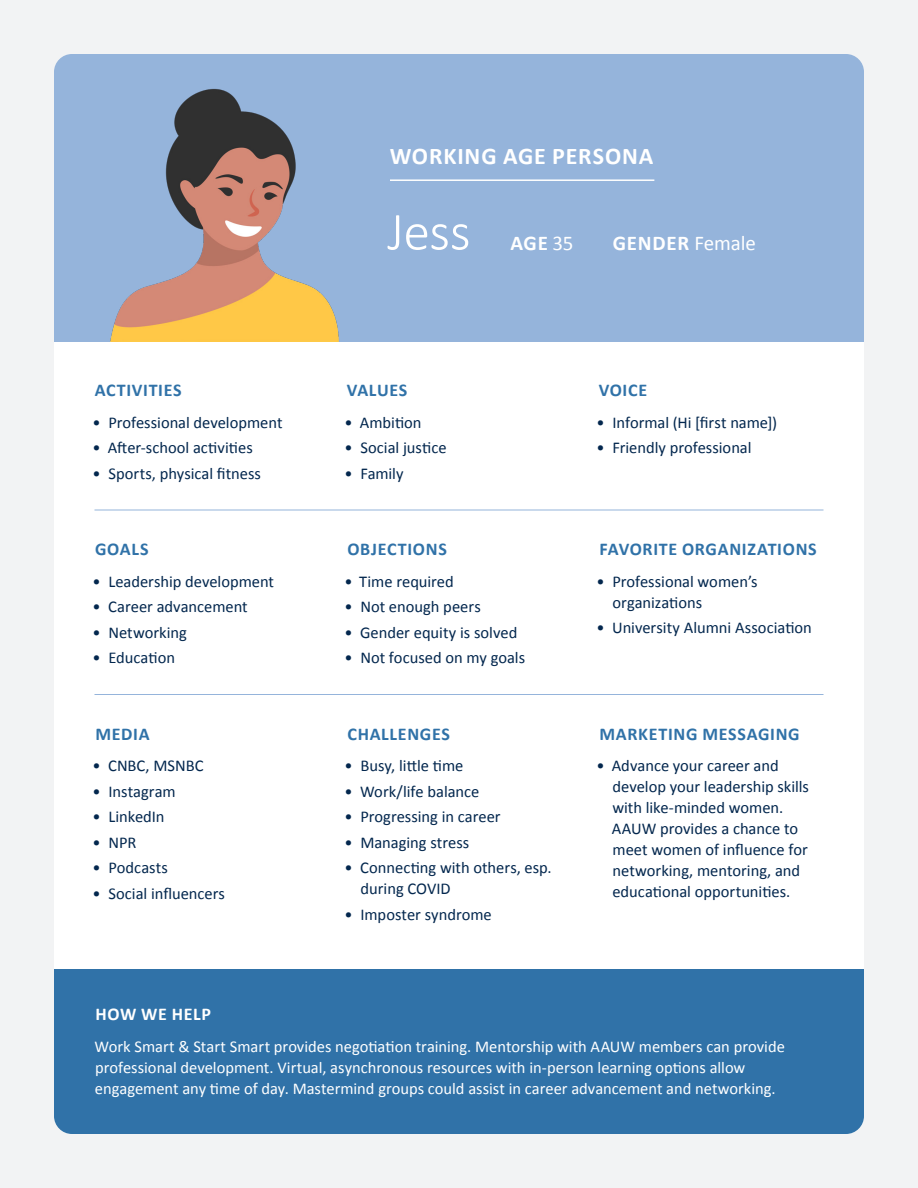
<style>
.page{position:relative;width:918px;height:1188px;background:#f2f3f4}
.page>*{position:absolute;margin:0;border:0;box-sizing:border-box;transform-origin:0 0}
.B-head{font:300 54px "Calibri";color:#fff}
.B-head-2{font:700 24px "Calibri";letter-spacing:.035em;color:#fff}
.C-head{font:700 21px "Calibri";letter-spacing:.035em;color:#fff}
.C-head-2{font:700 18px "Calibri";letter-spacing:.04em;color:#3072a8}
.C-head-3{font:700 18px "Calibri";letter-spacing:.035em;color:#fff}
.t1{font:16.5px/21px "Calibri";color:#03274e}
.Body{font:16.5px/21px "Calibri";color:#fff}
.s1{font-weight:400}
</style>
<div class="page">
<div style="left:54px;top:342px;width:810px;height:641px;background:#fff"></div>
<div style="left:54px;top:969px;width:810px;height:165px;background:#3072a8"></div>
<div style="left:54px;top:54px;width:810px;height:288px;background:#95b4db"></div>
<img style="left:89px;top:72px;width:270px;height:270px">
<hr style="left:390px;top:179px;width:264px;height:2px;background:#fff">
<hr style="left:94px;top:510px;width:730px;height:1px;background:#95b4db">
<hr style="left:94px;top:694px;width:730px;height:1px;background:#95b4db">
<p class="B-head-2" style="left:390px;top:140px;width:265px">WORKING AGE PERSONA</p>
<p class="C-head-2" style="left:95px;top:377px;width:89px">ACTIVITIES</p>
<p class="t1" style="left:93px;top:411px;width:191px">• Professional development</p>
<p class="t1" style="left:93px;top:437px;width:162px">• After-school activities</p>
<p class="t1" style="left:93px;top:462px;width:170px">• Sports, physical fitness</p>
<p class="C-head-2" style="left:95px;top:536px;width:55px">GOALS</p>
<p class="t1" style="left:93px;top:570px;width:183px">• Leadership development</p>
<p class="t1" style="left:93px;top:596px;width:157px">• Career advancement</p>
<p class="t1" style="left:93px;top:621px;width:96px">• Networking</p>
<p class="t1" style="left:93px;top:647px;width:84px">• Education</p>
<p class="C-head-2" style="left:95px;top:721px;width:56px">MEDIA</p>
<p class="t1" style="left:93px;top:755px;width:113px">• CNBC, MSNBC</p>
<p class="t1" style="left:93px;top:780px;width:85px">• Instagram</p>
<p class="t1" style="left:93px;top:806px;width:74px">• LinkedIn</p>
<p class="t1" style="left:93px;top:831px;width:45px">• NPR</p>
<p class="t1" style="left:93px;top:857px;width:77px">• Podcasts</p>
<p class="t1" style="left:93px;top:882px;width:134px">• Social influencers</p>
<p class="B-head" style="left:387px;top:198px;width:85px">Jess</p>
<p class="C-head" style="left:510px;top:228px;width:65px">AGE <span class="s1">35</span></p>
<p class="C-head" style="left:613px;top:228px;width:145px">GENDER <span class="s1">Female</span></p>
<p class="C-head-2" style="left:347px;top:377px;width:62px">VALUES</p>
<p class="t1" style="left:345px;top:411px;width:79px">• Ambition</p>
<p class="t1" style="left:345px;top:437px;width:103px">• Social justice</p>
<p class="t1" style="left:345px;top:462px;width:61px">• Family</p>
<p class="C-head-2" style="left:599px;top:377px;width:50px">VOICE</p>
<p class="t1" style="left:597px;top:411px;width:182px">• Informal (Hi [first name])</p>
<p class="t1" style="left:597px;top:437px;width:156px">• Friendly professional</p>
<p class="C-head-2" style="left:347px;top:536px;width:101px">OBJECTIONS</p>
<p class="t1" style="left:345px;top:570px;width:111px">• Time required</p>
<p class="t1" style="left:345px;top:596px;width:138px">• Not enough peers</p>
<p class="t1" style="left:345px;top:621px;width:174px">• Gender equity is solved</p>
<p class="t1" style="left:345px;top:647px;width:182px">• Not focused on my goals</p>
<p class="C-head-2" style="left:347px;top:721px;width:104px">CHALLENGES</p>
<p class="t1" style="left:345px;top:755px;width:120px">• Busy, little time</p>
<p class="t1" style="left:345px;top:780px;width:136px">• Work/life balance</p>
<p class="t1" style="left:345px;top:806px;width:158px">• Progressing in career</p>
<p class="t1" style="left:345px;top:831px;width:126px">• Managing stress</p>
<p class="t1" style="left:361px;top:857px;width:193px;text-indent:-16px">• Connecting with others, esp. during COVID</p>
<p class="t1" style="left:345px;top:903px;width:149px">• Imposter syndrome</p>
<p class="C-head-2" style="left:599px;top:536px;width:219px">FAVORITE ORGANIZATIONS</p>
<p class="t1" style="left:612px;top:570px;width:147px;text-indent:-16px">• Professional women’s organizations</p>
<p class="t1" style="left:597px;top:617px;width:217px">• University Alumni Association</p>
<p class="C-head-2" style="left:599px;top:721px;width:202px">MARKETING MESSAGING</p>
<p class="t1" style="left:612px;top:755px;width:199px;text-indent:-15px">• Advance your career and develop your leadership skills with like-minded women.<br>AAUW provides a chance to meet women of influence for networking, mentoring, and educational opportunities.</p>
<p class="C-head-3" style="left:95px;top:1001px;width:117px">HOW WE HELP</p>
<p class="Body" style="left:95px;top:1035px;width:692px">Work Smart &amp; Start Smart provides negotiation training. Mentorship with AAUW members can provide professional development. Virtual, asynchronous resources with in-person learning options allow engagement any time of day. Mastermind groups could assist in career advancement and networking.</p>
</div>
